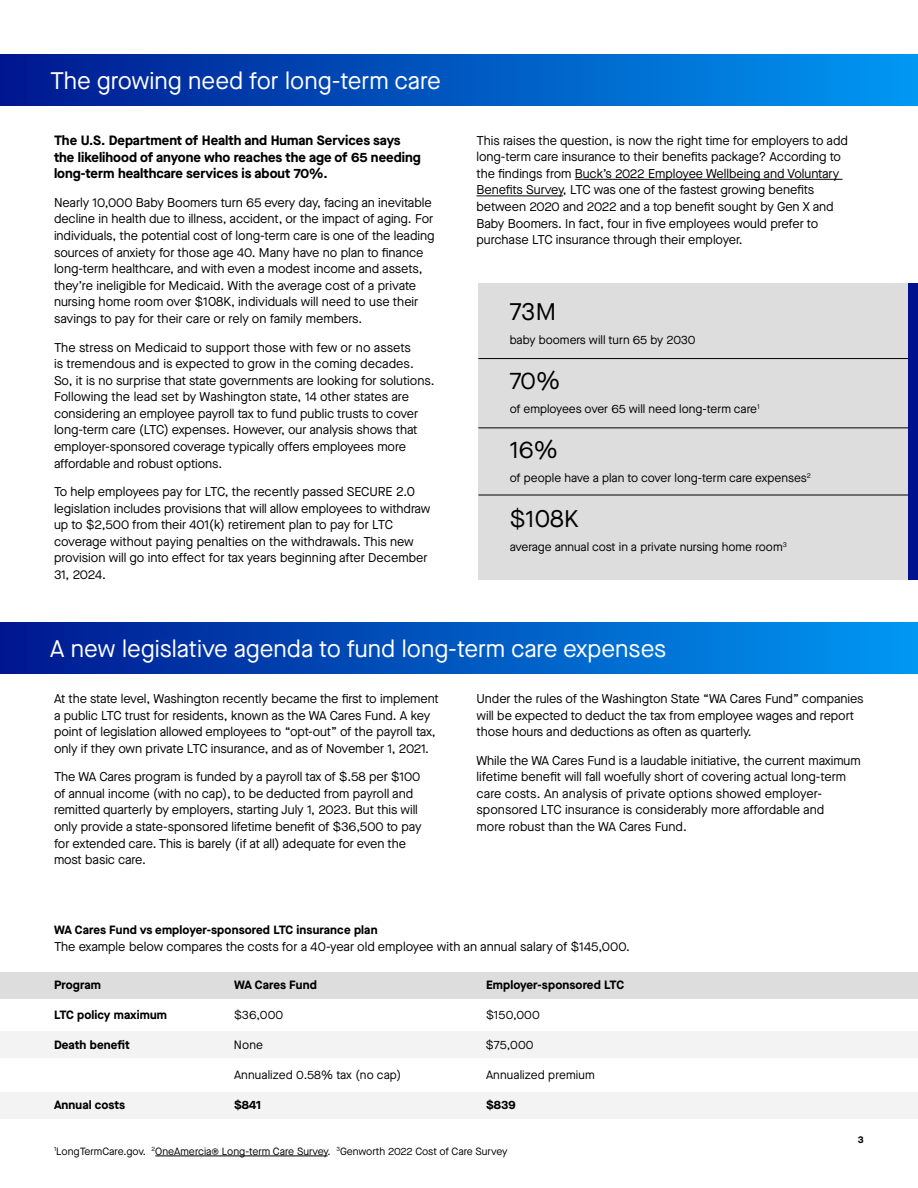
<style>
.page{position:relative;width:918px;height:1188px;background:#fff}
.page>*{position:absolute;margin:0;border:0;box-sizing:border-box;transform-origin:0 0}
.Cover___Subheading_1{font:24px "Maison Neue";color:#fff}
.Subtitle{font:24px "Maison Neue";color:#fff}
.About_body_text{font:24px "Maison Neue";letter-spacing:.01em;color:#000}
.Subheading_1{font:700 13.5px/16.5px "Maison Neue";color:#000}
.Body_text{font:12.75px/16.5px "Maison Neue";letter-spacing:-.005em;color:#000}
.Practice_Name{font:12px "Maison Neue";color:#000}
.Subheading_2{font:700 12px "Maison Neue";letter-spacing:.01em;color:#000}
.Subheading_2-2{font:12px "Maison Neue";letter-spacing:.01em;color:#000}
.Practice_Name-2{font:10.5px "Maison Neue";color:#000}
.t1{font:700 9.75px "Maison Neue";color:#000}
</style>
<div class="page">
<hr style="left:575px;top:179px;width:268px;height:1px;background:#000">
<hr style="left:477px;top:195px;width:86px;height:1px;background:#000">
<div style="left:478px;top:283px;width:440px;height:297px;background:#ddd"></div>
<div style="left:0;top:622px;width:918px;height:52px;background:linear-gradient(to right,#00178f,#0098f2)"></div>
<div style="left:0;top:54px;width:918px;height:51px;background:linear-gradient(to right,#00178f,#0098f2)"></div>
<div style="left:0;top:1031px;width:918px;height:27px;background:#f3f3f3"></div>
<div style="left:0;top:1092px;width:918px;height:27px;background:#f3f3f3"></div>
<div style="left:0;top:972px;width:918px;height:27px;background:#ddd"></div>
<hr style="left:478px;top:358px;width:440px;height:1px;background:#000">
<hr style="left:478px;top:495px;width:440px;height:1px;background:#000">
<hr style="left:478px;top:428px;width:440px;height:1px;background:#000">
<div style="left:908px;top:283px;width:10px;height:297px;background:#00128e"></div>
<hr style="left:155px;top:1156px;width:173px;height:1px;background:#000">
<p class="Subtitle" style="left:50px;top:64px;width:392px">The growing need for long-term care</p>
<p class="Subheading_1" style="left:54px;top:132px;width:368px">The U.S. Department of Health and Human Services says the likelihood of anyone who reaches the age of 65 needing long-term healthcare services is about 70%.</p>
<p class="Body_text" style="left:54px;top:194px;width:382px">Nearly 10,000 Baby Boomers turn 65 every day, facing an inevitable decline in health due to illness, accident, or the impact of aging. For individuals, the potential cost of long-term care is one of the leading sources of anxiety for those age 40. Many have no plan to finance long-term healthcare, and with even a modest income and assets, they’re ineligible for Medicaid. With the average cost of a private nursing home room over $108K, individuals will need to use their savings to pay for their care or rely on family members.</p>
<p class="Body_text" style="left:54px;top:339px;width:382px">The stress on Medicaid to support those with few or no assets<br>is tremendous and is expected to grow in the coming decades.<br>So, it is no surprise that state governments are looking for solutions.<br>Following the lead set by Washington state, 14 other states are considering an employee payroll tax to fund public trusts to cover long-term care (LTC) expenses. However, our analysis shows that employer-sponsored coverage typically offers employees more affordable and robust options.</p>
<p class="Body_text" style="left:54px;top:483px;width:378px">To help employees pay for LTC, the recently passed SECURE 2.0 legislation includes provisions that will allow employees to withdraw up to $2,500 from their 401(k) retirement plan to pay for LTC coverage without paying penalties on the withdrawals. This new provision will go into effect for tax years beginning after December 31, 2024.</p>
<p class="Body_text" style="left:477px;top:132px;width:373px">This raises the question, is now the right time for employers to add long-term care insurance to their benefits package? According to the findings from Buck’s 2022 Employee Wellbeing and Voluntary Benefits Survey, LTC was one of the fastest growing benefits between 2020 and 2022 and a top benefit sought by Gen X and Baby Boomers. In fact, four in five employees would prefer to purchase LTC insurance through their employer.</p>
<p class="About_body_text" style="left:510px;top:296px;width:48px">73M</p>
<p class="Practice_Name" style="left:510px;top:332px;width:187px">baby boomers will turn 65 by 2030</p>
<p class="About_body_text" style="left:510px;top:365px;width:52px">70%</p>
<p class="Practice_Name" style="left:510px;top:401px;width:252px">of employees over 65 will need long-term care<sup>1</sup></p>
<p class="About_body_text" style="left:510px;top:434px;width:50px">16%</p>
<p class="Practice_Name" style="left:510px;top:470px;width:303px">of people have a plan to cover long-term care expenses<sup>2</sup></p>
<p class="About_body_text" style="left:510px;top:503px;width:70px">$108K</p>
<p class="Practice_Name" style="left:510px;top:539px;width:279px">average annual cost in a private nursing home room<sup>3</sup></p>
<p class="Cover___Subheading_1" style="left:50px;top:633px;width:618px">A new legislative agenda to fund long-term care expenses</p>
<p class="Body_text" style="left:54px;top:690px;width:386px">At the state level, Washington recently became the first to implement a public LTC trust for residents, known as the WA Cares Fund. A key point of legislation allowed employees to “opt-out” of the payroll tax, only if they own private LTC insurance, and as of November 1, 2021.</p>
<p class="Body_text" style="left:54px;top:768px;width:369px">The WA Cares program is funded by a payroll tax of $.58 per $100 of annual income (with no cap), to be deducted from payroll and remitted quarterly by employers, starting July 1, 2023. But this will only provide a state-sponsored lifetime benefit of $36,500 to pay for extended care. This is barely (if at all) adequate for even the most basic care.</p>
<p class="Body_text" style="left:477px;top:690px;width:389px">Under the rules of the Washington State “WA Cares Fund” companies will be expected to deduct the tax from employee wages and report those hours and deductions as often as quarterly.</p>
<p class="Body_text" style="left:477px;top:752px;width:386px">While the WA Cares Fund is a laudable initiative, the current maximum lifetime benefit will fall woefully short of covering actual long-term care costs. An analysis of private options showed employer&shy;sponsored LTC insurance is considerably more affordable and<br>more robust than the WA Cares Fund.</p>
<p class="Subheading_2" style="left:54px;top:921px;width:325px">WA Cares Fund vs employer-sponsored LTC insurance plan</p>
<p class="Body_text" style="left:54px;top:938px;width:577px">The example below compares the costs for a 40-year old employee with an annual salary of $145,000.</p>
<p class="Subheading_2" style="left:54px;top:976px;width:48px">Program</p>
<p class="Subheading_2" style="left:234px;top:976px;width:84px">WA Cares Fund</p>
<p class="Subheading_2" style="left:486px;top:976px;width:140px">Employer-sponsored LTC</p>
<p class="Subheading_2" style="left:54px;top:1006px;width:115px">LTC policy maximum</p>
<p class="Subheading_2-2" style="left:234px;top:1007px;width:51px">$36,000</p>
<p class="Subheading_2-2" style="left:486px;top:1007px;width:55px">$150,000</p>
<p class="Subheading_2" style="left:54px;top:1036px;width:77px">Death benefit</p>
<p class="Subheading_2-2" style="left:234px;top:1037px;width:31px">None</p>
<p class="Subheading_2-2" style="left:486px;top:1037px;width:49px">$75,000</p>
<p class="Subheading_2-2" style="left:234px;top:1067px;width:169px">Annualized 0.58% tax (no cap)</p>
<p class="Subheading_2-2" style="left:486px;top:1067px;width:110px">Annualized premium</p>
<p class="Subheading_2" style="left:54px;top:1096px;width:73px">Annual costs</p>
<p class="Subheading_2" style="left:234px;top:1096px;width:29px">$841</p>
<p class="Subheading_2" style="left:486px;top:1096px;width:31px">$839</p>
<p class="Practice_Name-2" style="left:54px;top:1144px;width:455px"><sup>1</sup>LongTermCare.gov. <sup>2</sup>OneAmercia® Long-term Care Survey. <sup>3</sup>Genworth 2022 Cost of Care Survey</p>
<p class="t1" style="left:858px;top:1133px;width:8px">3</p>
</div>
